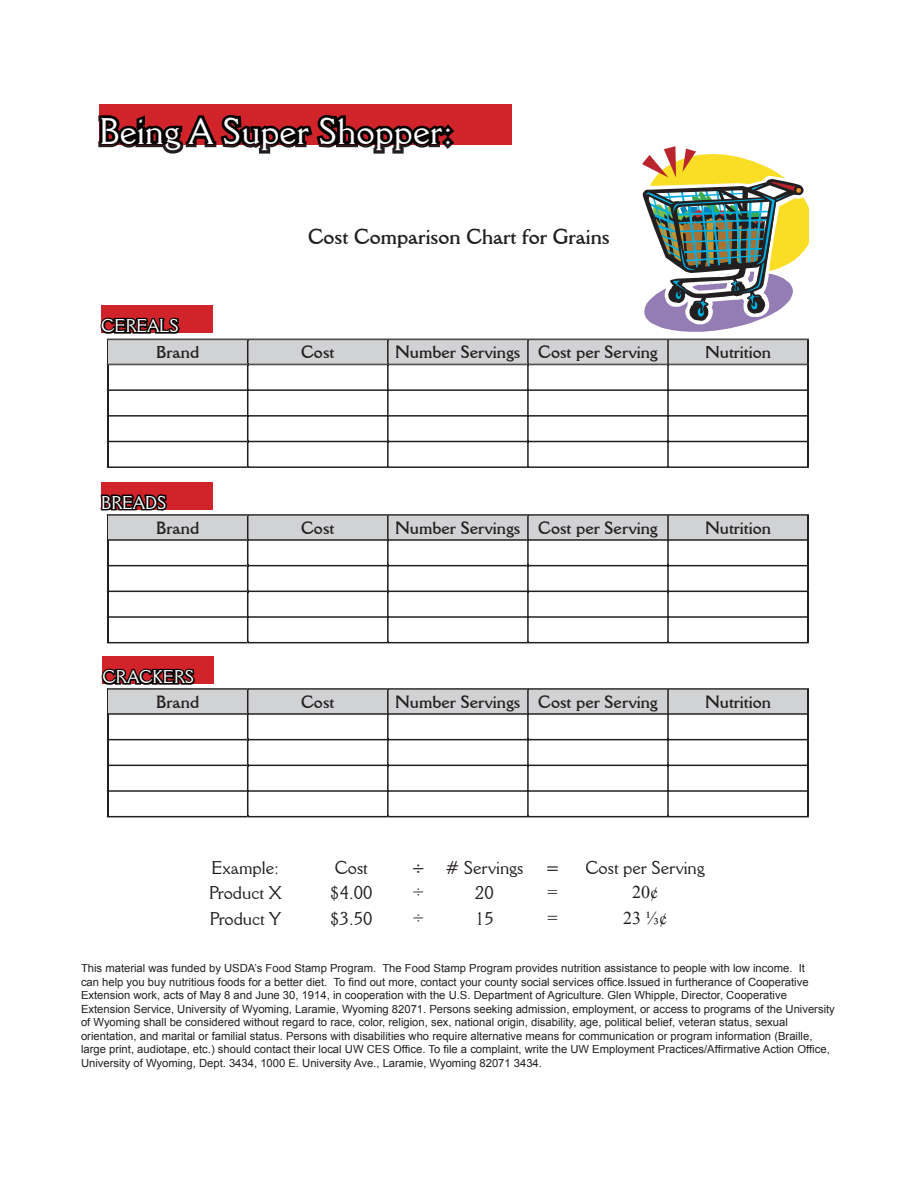
<style>
.page{position:relative;width:918px;height:1188px;background:#fff}
.page>*{position:absolute;margin:0;border:0;box-sizing:border-box;transform-origin:0 0}
.t1{font:36px "Della Robbia BT";letter-spacing:.01em;color:#fff}
.t2{font:700 21px "Della Robbia BT";color:#231f20}
.t3{font:18px "Della Robbia BT";color:#231f20}
.t4{font:18px "Della Robbia BT";letter-spacing:.01em;color:#fff}
.t5{font:18px "Times New Roman";color:#231f20}
.t6{font:700 17.25px "Della Robbia BT";color:#231f20}
.t7{font:11.25px/13.5px "Arial";color:#231f20}
.s1{font-size:16.5px}
</style>
<div class="page">
<div style="left:99px;top:104px;width:413px;height:41px;background:#d1232a"></div>
<div style="left:101px;top:482px;width:112px;height:28px;background:#d1232a"></div>
<svg style="left:101px;top:494px;width:708px;height:149px"></svg>
<div style="left:102px;top:657px;width:112px;height:27px;background:#d1232a"></div>
<svg style="left:102px;top:669px;width:707px;height:148px"></svg>
<svg style="left:98px;top:115px;width:711px;height:353px"></svg>
<h1 class="t1" style="left:99px;top:110px;width:355px">Being A Super Shopper:</h1>
<h3 class="t4" style="left:101px;top:315px;width:79px">CEREALS</h3>
<h2 class="t2" style="left:308px;top:224px;width:303px">Cost Comparison Chart for Grains</h2>
<h3 class="t6" style="left:156px;top:342px;width:45px">Brand</h3>
<h3 class="t6" style="left:301px;top:342px;width:35px">Cost</h3>
<h3 class="t6" style="left:395px;top:342px;width:264px">Number Servings Cost per Serving</h3>
<h3 class="t6" style="left:705px;top:342px;width:67px">Nutrition</h3>
<h3 class="t4" style="left:101px;top:492px;width:67px">BREADS</h3>
<h3 class="t6" style="left:156px;top:517px;width:45px">Brand</h3>
<h3 class="t6" style="left:301px;top:517px;width:35px">Cost</h3>
<h3 class="t6" style="left:395px;top:517px;width:264px">Number Servings Cost per Serving</h3>
<h3 class="t6" style="left:705px;top:517px;width:67px">Nutrition</h3>
<h3 class="t4" style="left:102px;top:666px;width:93px">CRACKERS</h3>
<h3 class="t6" style="left:156px;top:691px;width:45px">Brand</h3>
<h3 class="t6" style="left:301px;top:691px;width:35px">Cost</h3>
<h3 class="t6" style="left:395px;top:691px;width:264px">Number Servings Cost per Serving</h3>
<h3 class="t6" style="left:705px;top:691px;width:67px">Nutrition</h3>
<h3 class="t3" style="left:212px;top:856px;width:69px">Example:</h3>
<h3 class="t3" style="left:335px;top:856px;width:35px">Cost</h3>
<h3 class="t3" style="left:411px;top:856px;width:151px">÷ # Servings =</h3>
<h3 class="t3" style="left:585px;top:856px;width:121px">Cost per Serving</h3>
<h3 class="t3" style="left:209px;top:882px;width:74px">Product X</h3>
<h3 class="t3" style="left:330px;top:882px;width:44px">$4.00</h3>
<h3 class="t5" style="left:413px;top:880px;width:11px">÷</h3>
<h3 class="t3" style="left:475px;top:882px;width:20px">20</h3>
<h3 class="t5" style="left:548px;top:880px;width:12px">=</h3>
<h3 class="t5" style="left:632px;top:880px;width:28px">20<span class="s1">¢</span></h3>
<h3 class="t3" style="left:210px;top:908px;width:72px">Product Y</h3>
<h3 class="t3" style="left:330px;top:908px;width:44px">$3.50</h3>
<h3 class="t5" style="left:413px;top:906px;width:11px">÷</h3>
<h3 class="t3" style="left:475px;top:908px;width:20px">15</h3>
<h3 class="t5" style="left:548px;top:906px;width:12px">=</h3>
<h3 class="t5" style="left:623px;top:906px;width:46px">23 ⅓<span class="s1">¢</span></h3>
<p class="t7" style="left:81px;top:962px;width:755px">This material was funded by USDA’s Food Stamp Program. The Food Stamp Program provides nutrition assistance to people with low income. It<br>can help you buy nutritious foods for a better diet. To find out more, contact your county social services office.Issued in furtherance of Cooperative Extension work, acts of May 8 and June 30, 1914, in cooperation with the U.S. Department of Agriculture. Glen Whipple, Director, Cooperative Extension Service, University of Wyoming, Laramie, Wyoming 82071. Persons seeking admission, employment, or access to programs of the University of Wyoming shall be considered without regard to race, color, religion, sex, national origin, disability, age, political belief, veteran status, sexual orientation, and marital or familial status. Persons with disabilities who require alternative means for communication or program information (Braille, large print, audiotape, etc.) should contact their local UW CES Office. To file a complaint, write the UW Employment Practices/Affirmative Action Office, University of Wyoming, Dept. 3434, 1000 E. University Ave., Laramie, Wyoming 82071 3434.</p>
</div>
